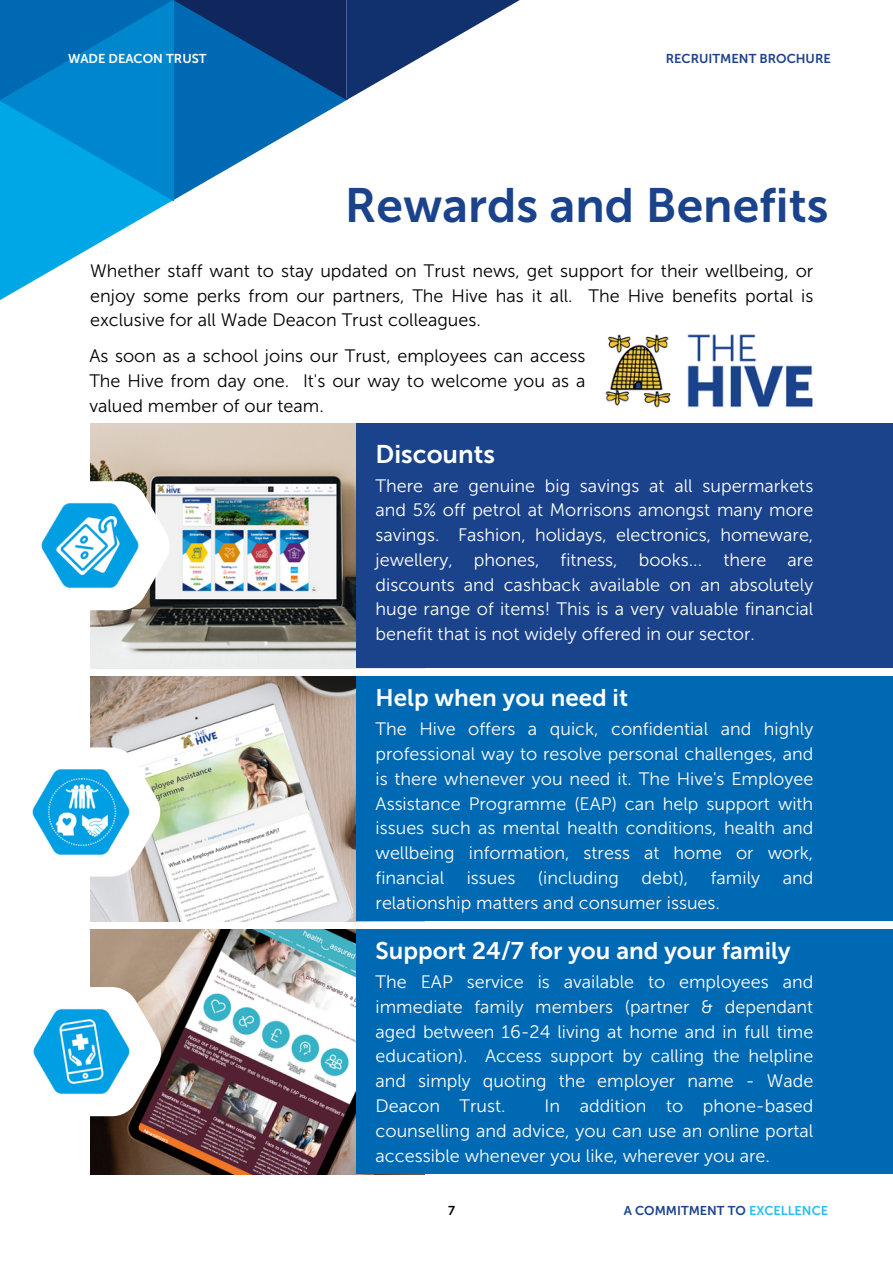
<style>
.page{position:relative;width:893px;height:1264px;background:#fff}
.page>*{position:absolute;margin:0;border:0;box-sizing:border-box;transform-origin:0 0}
.t1{font:48px "Museo Sans 700";color:#1b438c}
.t2{font:25.5px "Museo Sans 700";color:#fff}
.t3{font:24px "Museo Sans 700";color:#fff}
.t4{font:18px/24.8px "Museo Sans 300";color:#fff;text-align:justify}
.t5{font:18px/24.8px "Museo Sans 300";color:#000;text-align:justify}
.t6{font:12.75px "Museo Sans 700";color:#1b438c}
.t7{font:12.75px "Museo Sans 700";color:#1d428b}
.t8{font:12.75px "Museo Sans 700";color:#fff}
.t9{font:12.75px "Museo Sans 700";color:#000}
.s1{color:#29bdef}
</style>
<div class="page">
<svg style="left:0;top:0;width:520px;height:300px"></svg>
<img style="left:90px;top:423px;width:266px;height:245px">
<div style="left:356px;top:423px;width:536px;height:245px;background:#1b438c"></div>
<img style="left:90px;top:929px;width:266px;height:245px">
<div style="left:356px;top:929px;width:536px;height:245px;background:#0069b4"></div>
<img style="left:90px;top:676px;width:266px;height:245px">
<div style="left:356px;top:676px;width:536px;height:245px;background:#0069b4"></div>
<svg style="left:90px;top:481px;width:81px;height:129px"></svg>
<img style="left:41px;top:494px;width:100px;height:103px">
<svg style="left:90px;top:747px;width:71px;height:129px"></svg>
<img style="left:32px;top:760px;width:100px;height:103px">
<svg style="left:90px;top:987px;width:72px;height:129px"></svg>
<img style="left:33px;top:1000px;width:100px;height:102px">
<img style="left:605px;top:334px;width:208px;height:74px">
<p class="t8" style="left:68px;top:51px;width:140px">WADE DEACON TRUST</p>
<h3 class="t7" style="left:665px;top:51px;width:167px">RECRUITMENT BROCHURE</h3>
<p class="t1" style="left:345px;top:177px;width:485px">Rewards and Benefits</p>
<h2 class="t5" style="left:90px;top:258px;width:724px">Whether staff want to stay updated on Trust news, get support for their wellbeing, or enjoy some perks from our partners, The Hive has it all. The Hive benefits portal is exclusive for all Wade Deacon Trust colleagues.</h2>
<h3 class="t5" style="left:89px;top:343px;width:497px">As soon as a school joins our Trust, employees can access The Hive from day one. It's our way to welcome you as a valued member of our team.</h3>
<p class="t2" style="left:375px;top:438px;width:121px">Discounts</p>
<h2 class="t4" style="left:375px;top:473px;width:439px">There are genuine big savings at all supermarkets and 5% off petrol at Morrisons amongst many more savings. Fashion, holidays, electronics, homeware, jewellery, phones, fitness, books... there are discounts and cashback available on an absolutely huge range of items! This is a very valuable financial benefit that is not widely offered in our sector.</h2>
<h2 class="t3" style="left:375px;top:683px;width:254px">Help when you need it</h2>
<h3 class="t4" style="left:375px;top:717px;width:439px">The Hive offers a quick, confidential and highly professional way to resolve personal challenges, and is there whenever you need it. The Hive's Employee Assistance Programme (EAP) can help support with issues such as mental health conditions, health and wellbeing information, stress at home or work, financial</h3>
<h3 class="t4" style="left:466px;top:865px;width:50px">issues</h3>
<h3 class="t4" style="left:538px;top:865px;width:82px">(including</h3>
<h3 class="t4" style="left:641px;top:865px;width:48px">debt),</h3>
<h3 class="t4" style="left:710px;top:865px;width:51px">family</h3>
<h3 class="t4" style="left:782px;top:865px;width:32px">and</h3>
<h3 class="t4" style="left:375px;top:890px;width:346px">relationship matters and consumer issues.</h3>
<h3 class="t3" style="left:375px;top:936px;width:416px">Support 24/7 for you and your family</h3>
<p class="t4" style="left:375px;top:969px;width:439px">The EAP service is available to employees and immediate family members (partner &amp; dependant aged between 16-24 living at home and in full time education). Access support by calling the helpline and simply quoting the employer name - Wade Deacon Trust.</p>
<p class="t4" style="left:375px;top:1093px;width:439px;text-indent:169px">In addition to phone-based counselling and advice, you can use an online portal accessible whenever you like, wherever you are.</p>
<p class="t9" style="left:448px;top:1202px;width:8px">7</p>
<p class="t6" style="left:624px;top:1202px;width:206px">A COMMITMENT TO <span class="s1">EXCELLENCE</span></p>
</div>
